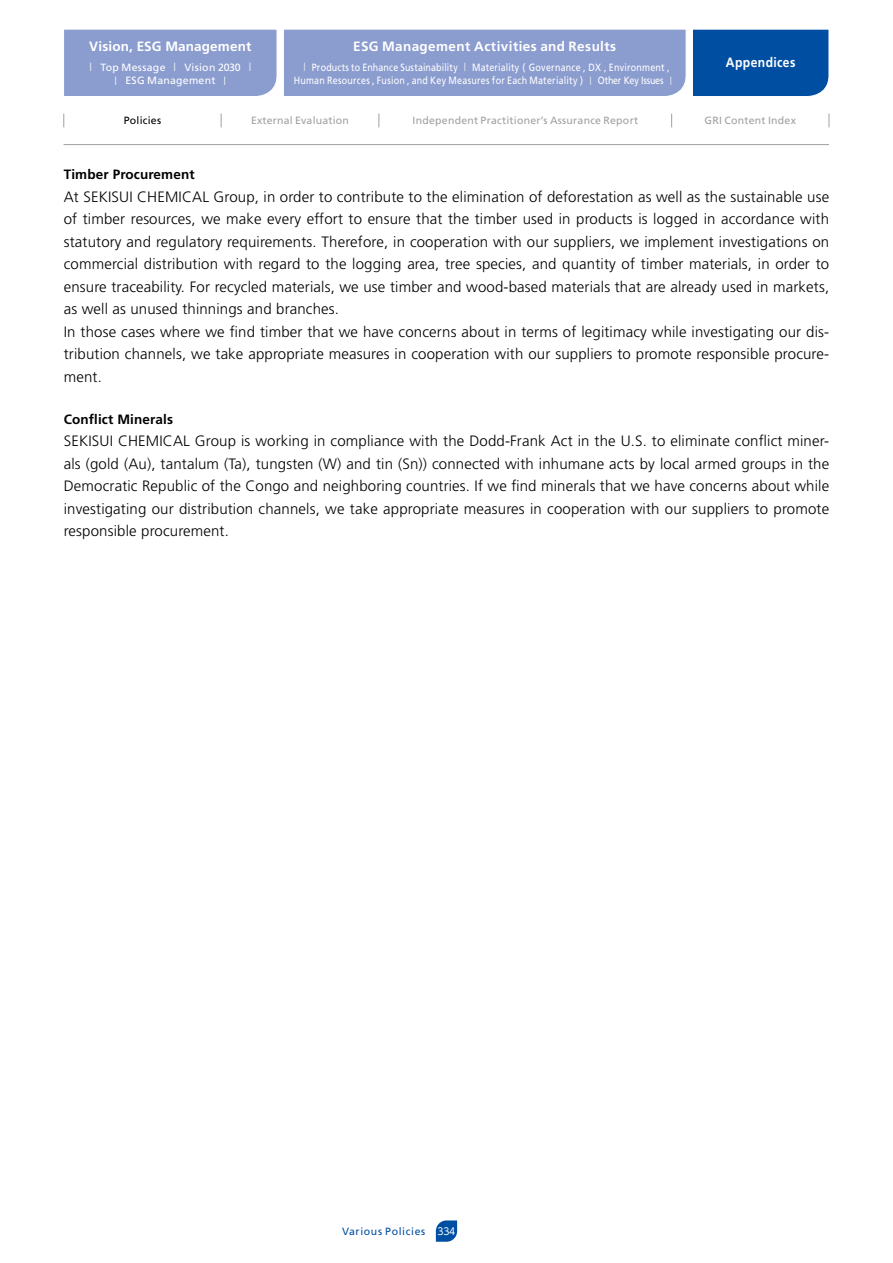
<style>
.page{position:relative;width:893px;height:1263px;background:#fff}
.page>*{position:absolute;margin:0;border:0;box-sizing:border-box;transform-origin:0 0}
.t1{font:300 15px/22.5px "Frutiger";letter-spacing:.01em;color:#000;text-align:justify}
.t2{font:700 13.5px "Frutiger";letter-spacing:.03em;color:#fff}
.t3{font:700 13.5px "Frutiger";letter-spacing:.01em;color:#000}
.t4{font:700 13.5px "Frutiger";letter-spacing:.01em;color:#fff}
.t5{font:700 13.5px "Frutiger";letter-spacing:.03em;color:#fff;scale:.9 1}
.t6{font:10.5px "Frutiger";letter-spacing:.025em;color:#fff;scale:.85 1}
.t7{font:10.5px "Frutiger";letter-spacing:.025em;color:#9fa0a0}
.t8{font:10.5px "Frutiger";letter-spacing:.025em;color:#fff}
.t9{font:10.5px "Frutiger";letter-spacing:.06em;color:#004ea2}
.t10{font:10.5px "Frutiger";letter-spacing:.025em;color:#000}
.t11{font:9.75px "UD Shin Go Pro";color:#fff;scale:.95 1}
.t12{font:8.4px "UD Shin Go Pro";color:#fff;scale:1.25 1}
.t13{font:8.4px "UD Shin Go Pro";color:#fff;scale:1.06 1}
.s1{font-family:"UD Shin Go Pro";font-size:8.4px}
</style>
<div class="page">
<svg style="left:436px;top:1220px;width:21px;height:22px"></svg>
<div style="left:64px;top:29px;width:213px;height:67px;background:#8b9ccf"></div>
<div style="left:693px;top:29px;width:136px;height:68px;background:#004ea2"></div>
<div style="left:284px;top:29px;width:402px;height:67px;background:#8b9ccf"></div>
<hr style="left:64px;top:144px;width:765px;height:1px;background:#9fa0a0">
<svg style="left:221px;top:114px;width:1px;height:13px"></svg>
<svg style="left:671px;top:114px;width:1px;height:13px"></svg>
<svg style="left:379px;top:114px;width:1px;height:13px"></svg>
<svg style="left:829px;top:114px;width:1px;height:13px"></svg>
<svg style="left:64px;top:114px;width:1px;height:13px"></svg>
<p class="t4" style="left:89px;top:38px;width:164px">Vision, ESG Management</p>
<p class="t12" style="left:245px;top:60px;width:10px">|</p>
<p class="t12" style="left:85px;top:60px;width:10px">｜</p>
<p class="t12" style="left:169px;top:60px;width:10px">｜</p>
<p class="t8" style="left:184px;top:61px;width:58px">Vision 2030</p>
<p class="t8" style="left:100px;top:61px;width:67px">Top Message</p>
<p class="t2" style="left:353px;top:38px;width:264px">ESG Management Activities and Results</p>
<p class="t6" style="left:472px;top:61px;width:234px">Materiality ( Governance , DX , Environment ,</p>
<p class="t13" style="left:300px;top:60px;width:10px">｜</p>
<p class="t13" style="left:461px;top:60px;width:10px">｜</p>
<p class="t6" style="left:312px;top:61px;width:173px">Products to Enhance Sustainability</p>
<p class="t12" style="left:111px;top:74px;width:10px">｜</p>
<p class="t8" style="left:125px;top:75px;width:92px">ESG Management</p>
<p class="t12" style="left:219px;top:74px;width:10px">|</p>
<p class="t6" style="left:294px;top:75px;width:436px">Human Resources , Fusion , and Key Measures for Each Materiality ) <span class="s1">｜</span> Other Key Issues</p>
<p class="t13" style="left:666px;top:74px;width:10px">|</p>
<p class="t10" style="left:124px;top:114px;width:39px">Policies</p>
<p class="t7" style="left:251px;top:114px;width:99px">External Evaluation</p>
<p class="t7" style="left:413px;top:114px;width:227px">Independent Practitioner s’ Assurance Report</p>
<p class="t5" style="left:726px;top:55px;width:79px">Appendices</p>
<p class="t7" style="left:705px;top:114px;width:93px">GRI Content Index</p>
<p class="t3" style="left:64px;top:167px;width:132px">Timber Procurement</p>
<p class="t1" style="left:64px;top:185px;width:767px">At SEKISUI CHEMICAL Group in, order to contribute to the elimination of deforestation as well as the sustainable use of timber resources, we make every effort to ensure that the timber used in products is logged in accordance with statutory and regulatory requirements. Therefore in, cooperation with our suppliers, we implement investigations on commercial distribution with regard to the logging area, tree species, and quantity of timber materials, in order to ensure traceability. For recycled materials, we use timber and wood-based materials that are already used in markets, as well as unused thinnings and branches.</p>
<p class="t1" style="left:64px;top:320px;width:767px">In those cases where we find timber that we have concerns about in terms of legitimacy while investigating our dis-</p>
<p class="t1" style="left:64px;top:343px;width:767px">tribution channels, we take appropriate measures in cooperation with our suppliers to promote responsible procure-</p>
<p class="t1" style="left:64px;top:365px;width:40px">ment.</p>
<p class="t3" style="left:64px;top:411px;width:111px">Conflict Minerals</p>
<p class="t1" style="left:64px;top:452px;width:767px">als (gold (Au ,) tantalum (Ta ,) tungsten (W) and tin (Sn)) connected with inhumane acts by local armed groups in the</p>
<p class="t1" style="left:64px;top:430px;width:767px">SEKISUI CHEMICAL Group is working in compliance with the Dodd-Frank Act in the U .S. to eliminate conflict miner-</p>
<p class="t1" style="left:64px;top:475px;width:767px">Democratic Republic of the Congo and neighboring countries If. we find minerals that we have concerns about while investigating our distribution channels, we take appropriate measures in cooperation with our suppliers to promote responsible procurement.</p>
<p class="t9" style="left:342px;top:1225px;width:85px">Various Policies</p>
<p class="t11" style="left:438px;top:1223px;width:20px">334</p>
</div>
